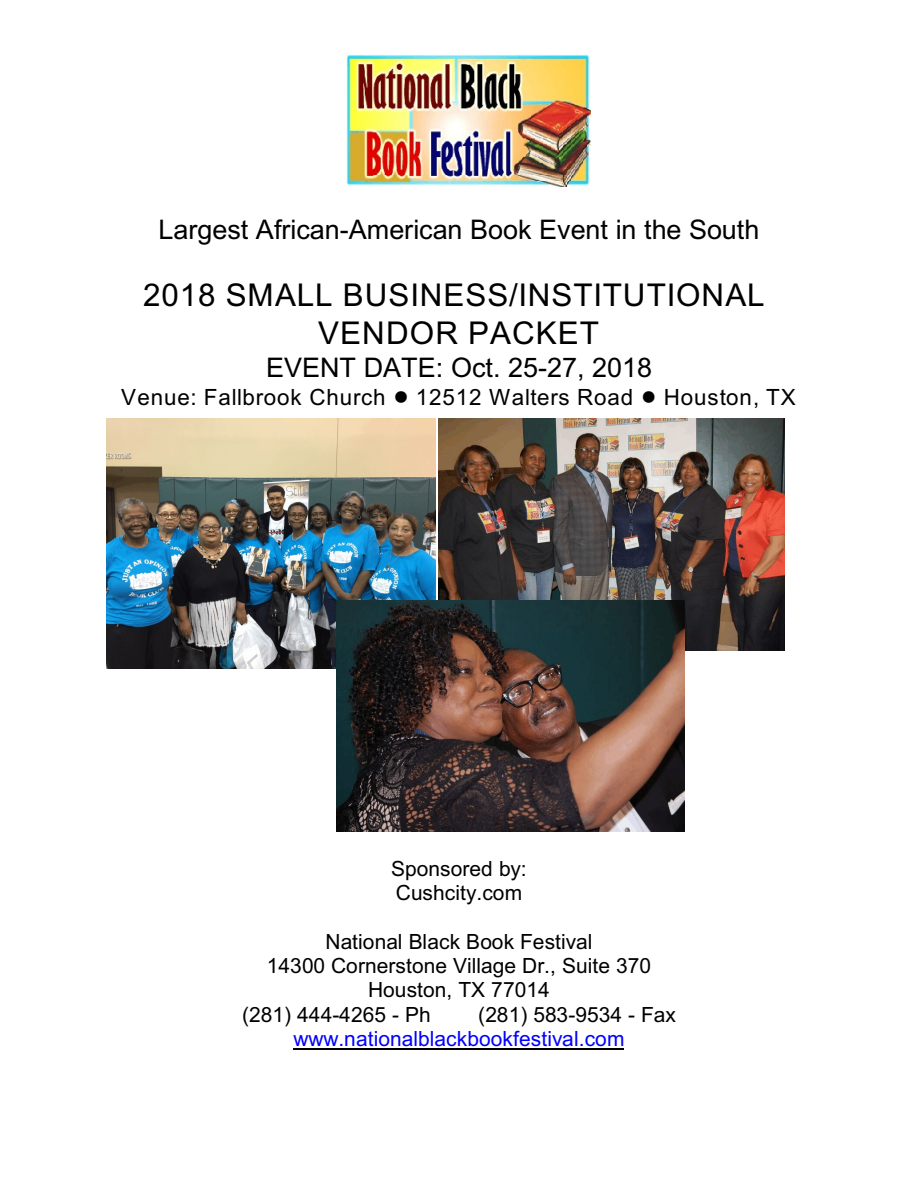
<style>
.page{position:relative;width:918px;height:1188px;background:#fff}
.page>*{position:absolute;margin:0;border:0;box-sizing:border-box;transform-origin:0 0}
.t1{font:31.35px/37.8px "Arial";letter-spacing:.03em;color:#000;text-align:center}
.t2{font:27px "Arial";color:#000}
.t3{font:22.35px "Arial";letter-spacing:.04em;color:#000}
.t4{font:21px/24.3px "Arial";letter-spacing:.005em;color:#000}
.t5{font:21px "Arial";letter-spacing:.005em;color:#00f}
</style>
<div class="page">
<hr style="left:294px;top:1049px;width:330px;height:1px;background:#000">
<img style="left:346px;top:54px;width:245px;height:132px">
<img style="left:106px;top:419px;width:329px;height:249px">
<img style="left:438px;top:419px;width:347px;height:232px">
<img style="left:337px;top:600px;width:347px;height:232px">
<p class="t2" style="left:159px;top:219px;width:602px">Largest African-American Book Event in the South</p>
<h1 class="t1" style="left:143px;top:279px;width:623px">2018 SMALL BUSINESS/INSTITUTIONAL<br>VENDOR PACKET</h1>
<p class="t2" style="left:266px;top:357px;width:387px">EVENT DATE: Oct. 25-27, 2018</p>
<p class="t3" style="left:121px;top:388px;width:266px">Venue: Fallbrook Church</p>
<p class="t3" style="left:416px;top:388px;width:219px">12512 Walters Road</p>
<p class="t3" style="left:664px;top:388px;width:134px">Houston, TX</p>
<p class="t4" style="left:391px;top:858px;width:137px">Sponsored by:<br>Cushcity.com</p>
<p class="t4" style="left:325px;top:931px;width:269px">National Black Book Festival</p>
<p class="t4" style="left:267px;top:955px;width:386px">14300 Cornerstone Village Dr., Suite 370</p>
<p class="t4" style="left:368px;top:980px;width:183px">Houston, TX 77014</p>
<p class="t4" style="left:242px;top:1004px;width:190px">(281) 444-4265 - Ph</p>
<p class="t4" style="left:478px;top:1004px;width:199px">(281) 583-9534 - Fax</p>
<p class="t5" style="left:294px;top:1031px;width:332px">www.nationalblackbookfestival.com</p>
</div>
